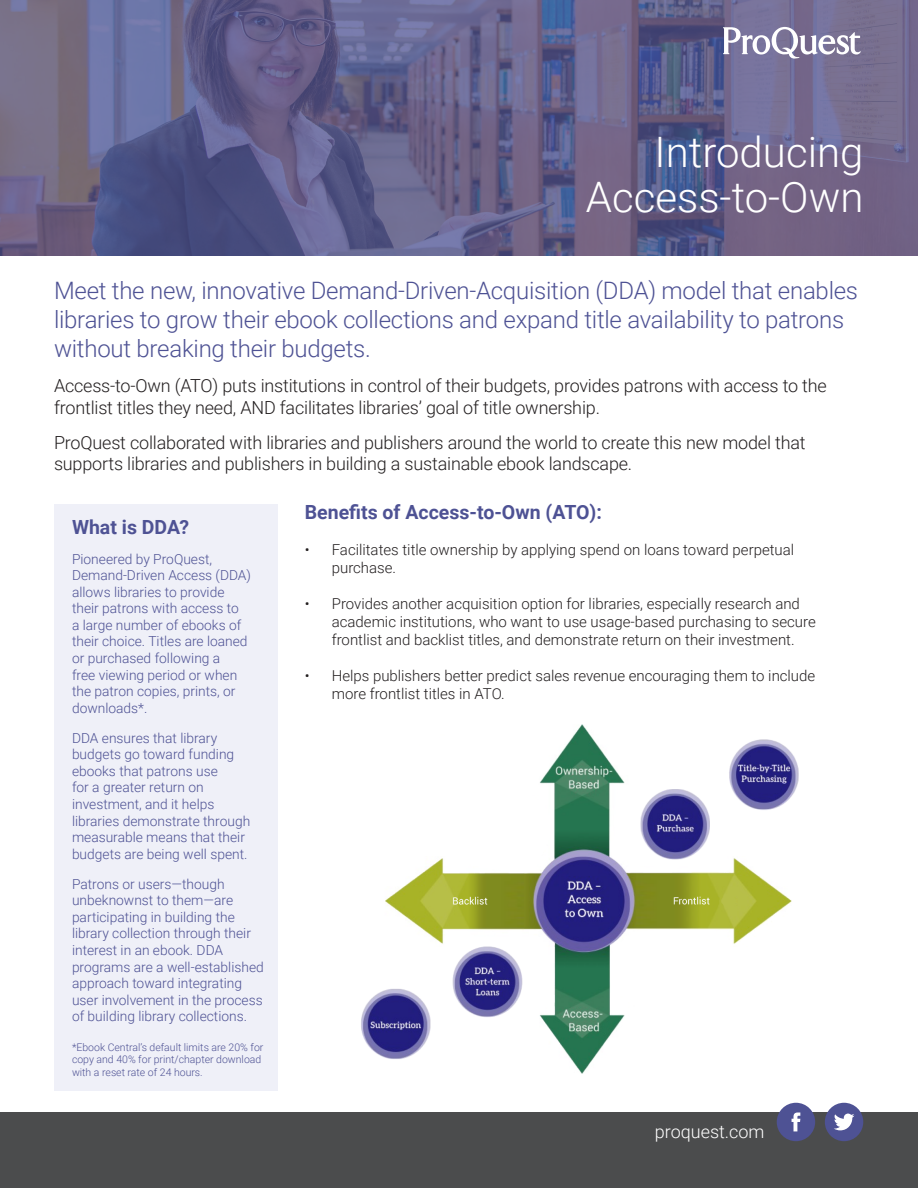
<style>
.page{position:relative;width:918px;height:1188px;background:#fff}
.page>*{position:absolute;margin:0;border:0;box-sizing:border-box;transform-origin:0 0}
.head_1{font:300 42px/45px "Roboto";color:#fff;text-align:right}
.body_text{font:300 24px/28.8px "Roboto";letter-spacing:-.01em;color:#4e5294}
.t1{font:700 19.5px "Roboto";color:#4e5294}
.body_text-2{font:300 18px/21.6px "Roboto";letter-spacing:-.01em;color:#231f20}
.t2{font:300 18px "Roboto";color:#fff}
.t3{font:300 15px/18px "Roboto";color:#231f20}
.t4{font:300 13.8px/16.5px "Roboto";color:#4e5294}
.t5{font:300 10.5px/12.6px "Roboto";color:#4e5294}
</style>
<div class="page">
<div style="left:54px;top:504px;width:224px;height:586px;background:#eff0f8"></div>
<div style="left:0;top:1112px;width:918px;height:76px;background:#4b4c4d"></div>
<svg style="left:0;top:0;width:918px;height:256px;background:#66628a"></svg>
<svg style="left:723px;top:27px;width:138px;height:32px"></svg>
<div style="left:777px;top:1103px;width:38px;height:38px;background:#4e5294;border-radius:50%"></div>
<svg style="left:792px;top:1113px;width:8px;height:18px"></svg>
<div style="left:825px;top:1103px;width:38px;height:38px;background:#4e5294;border-radius:50%"></div>
<svg style="left:834px;top:1114px;width:20px;height:16px"></svg>
<img style="left:361px;top:725px;width:438px;height:349px">
<p class="head_1" style="left:586px;top:128px;width:279px">Introducing<br>Access-to-Own</p>
<p class="body_text" style="left:54px;top:275px;width:806px">Meet the new, innovative Demand-Driven-Acquisition (DDA) model that enables libraries to grow their ebook collections and expand title availability to patrons without breaking their budgets.</p>
<p class="body_text-2" style="left:54px;top:374px;width:774px">Access-to-Own (ATO) puts institutions in control of their budgets, provides patrons with access to the frontlist titles they need, AND facilitates libraries’ goal of title ownership.</p>
<p class="body_text-2" style="left:54px;top:431px;width:753px">ProQuest collaborated with libraries and publishers around the world to create this new model that supports libraries and publishers in building a sustainable ebook landscape.</p>
<p class="t1" style="left:72px;top:513px;width:119px">What is DDA?</p>
<p class="t4" style="left:72px;top:550px;width:181px">Pioneered by ProQuest,<br>Demand-Driven Access (DDA) allows libraries to provide their patrons with access to<br>a large number of ebooks of their choice. Titles are loaned or purchased following a<br>free viewing period or when the patron copies, prints, or downloads*.</p>
<p class="t4" style="left:72px;top:729px;width:180px">DDA ensures that library budgets go toward funding ebooks that patrons use<br>for a greater return on investment, and it helps libraries demonstrate through measurable means that their budgets are being well spent.</p>
<p class="t4" style="left:72px;top:875px;width:193px">Patrons or users—though unbeknownst to them—are participating in building the library collection through their interest in an ebook. DDA programs are a well-established approach toward integrating user involvement in the process of building library collections.</p>
<p class="t5" style="left:72px;top:1040px;width:193px">*Ebook Central’s default limits are 20% for copy and 40% for print/chapter download with a reset rate of 24 hours.</p>
<p class="t1" style="left:305px;top:498px;width:299px">Benefits of Access-to-Own (ATO):</p>
<p class="t3" style="left:332px;top:540px;width:464px;text-indent:-27px">• Facilitates title ownership by applying spend on loans toward perpetual purchase.</p>
<p class="t3" style="left:332px;top:594px;width:486px;text-indent:-27px">• Provides another acquisition option for libraries, especially research and academic institutions, who want to use usage-based purchasing to secure frontlist and backlist titles, and demonstrate return on their investment.</p>
<p class="t3" style="left:332px;top:666px;width:485px;text-indent:-27px">• Helps publishers better predict sales revenue encouraging them to include more frontlist titles in ATO.</p>
<p class="t2" style="left:655px;top:1119px;width:111px">proquest.com</p>
</div>
